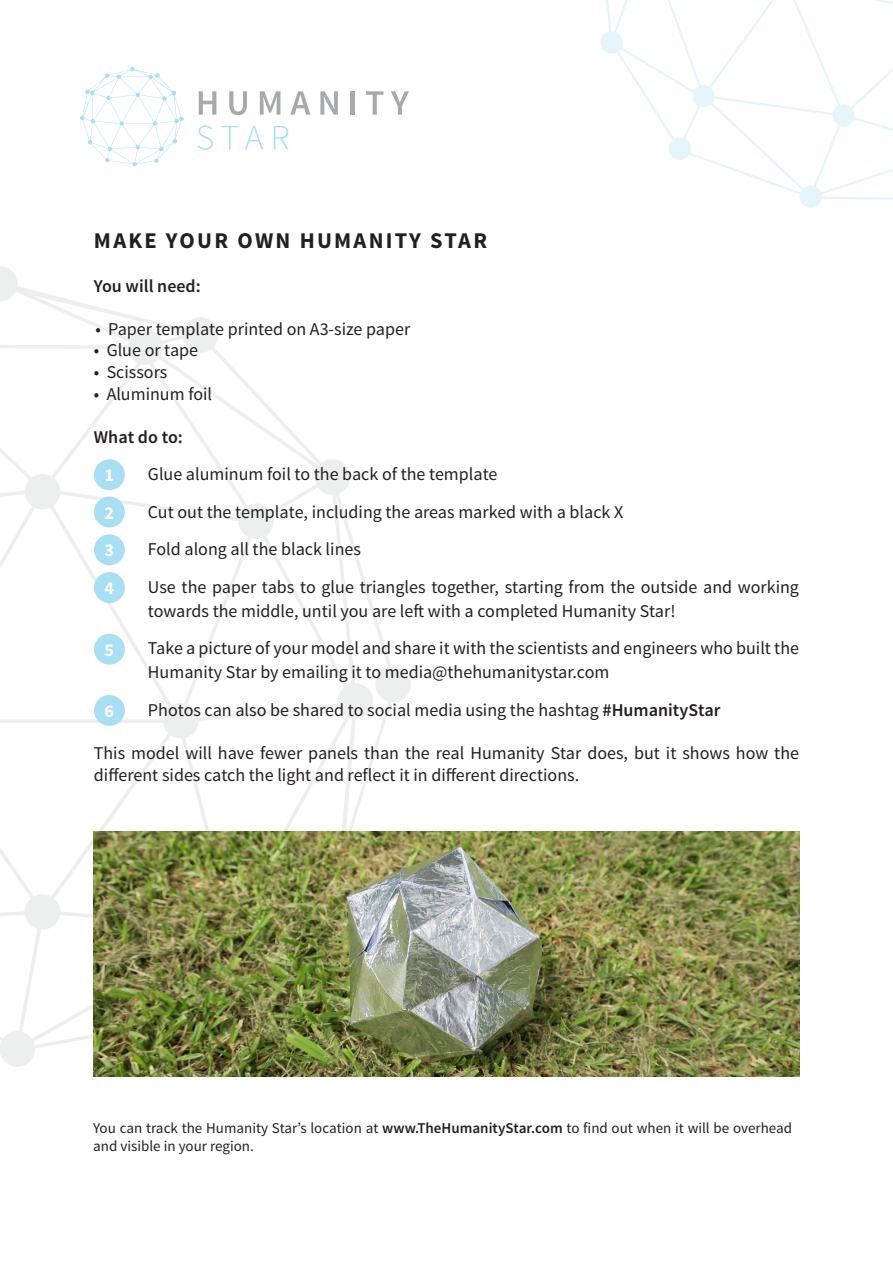
<style>
.page{position:relative;width:893px;height:1263px;background:#fff}
.page>*{position:absolute;margin:0;border:0;box-sizing:border-box;transform-origin:0 0}
.t1{font:700 22.5px "Source Sans Pro";letter-spacing:.1em;color:#231f20}
.t2{font:18px/24px "Source Sans Pro";color:#231f20}
.t3{font:600 18px "Source Sans Pro";color:#231f20}
.t4{font:700 18px "Source Sans Pro";color:#fff}
.t5{font:15px/18px "Source Sans Pro";color:#231f20}
.s1{font-weight:600}
</style>
<div class="page">
<svg style="left:0;top:266px;width:411px;height:801px"></svg>
<svg style="left:600px;top:0;width:293px;height:208px"></svg>
<svg style="left:199px;top:91px;width:17px;height:24px"></svg>
<svg style="left:229px;top:91px;width:18px;height:24px"></svg>
<svg style="left:260px;top:91px;width:20px;height:24px"></svg>
<svg style="left:290px;top:91px;width:20px;height:24px"></svg>
<svg style="left:320px;top:91px;width:18px;height:24px"></svg>
<hr style="left:351px;top:91px;width:4px;height:24px;background:#a8a9ad">
<svg style="left:366px;top:91px;width:17px;height:24px"></svg>
<svg style="left:391px;top:91px;width:18px;height:24px"></svg>
<svg style="left:197px;top:125px;width:16px;height:25px"></svg>
<svg style="left:221px;top:126px;width:17px;height:23px"></svg>
<svg style="left:245px;top:126px;width:18px;height:23px"></svg>
<svg style="left:274px;top:126px;width:15px;height:23px"></svg>
<svg style="left:80px;top:67px;width:104px;height:99px"></svg>
<div style="left:94px;top:459px;width:31px;height:31px;background:#a9dff2;border-radius:50%"></div>
<div style="left:94px;top:572px;width:31px;height:31px;background:#a9dff2;border-radius:50%"></div>
<div style="left:94px;top:496px;width:31px;height:31px;background:#a9dff2;border-radius:50%"></div>
<div style="left:94px;top:634px;width:31px;height:31px;background:#a9dff2;border-radius:50%"></div>
<div style="left:94px;top:534px;width:31px;height:31px;background:#a9dff2;border-radius:50%"></div>
<div style="left:94px;top:695px;width:31px;height:31px;background:#a9dff2;border-radius:50%"></div>
<img style="left:94px;top:832px;width:705px;height:244px">
<p class="t1" style="left:94px;top:226px;width:395px">MAKE YOUR OWN HUMANITY STAR</p>
<p class="t3" style="left:94px;top:274px;width:108px">You will need:</p>
<p class="t2" style="left:95px;top:317px;width:316px">• Paper template printed on A3-size paper</p>
<p class="t2" style="left:94px;top:339px;width:106px">• Glue or tape</p>
<p class="t2" style="left:94px;top:360px;width:75px">• Scissors</p>
<p class="t2" style="left:94px;top:382px;width:120px">• Aluminum foil</p>
<p class="t3" style="left:94px;top:425px;width:90px">What do to:</p>
<p class="t2" style="left:148px;top:463px;width:351px">Glue aluminum foil to the back of the template</p>
<p class="t2" style="left:148px;top:500px;width:477px">Cut out the template, including the areas marked with a black X</p>
<p class="t2" style="left:148px;top:538px;width:214px">Fold along all the black lines</p>
<p class="t2" style="left:148px;top:575px;width:652px">Use the paper tabs to glue triangles together, starting from the outside and working towards the middle, until you are left with a completed Humanity Star!</p>
<p class="t2" style="left:148px;top:637px;width:653px">Take a picture of your model and share it with the scientists and engineers who built the<br>Humanity Star by emailing it to media@thehumanitystar.com</p>
<p class="t2" style="left:148px;top:698px;width:574px">Photos can also be shared to social media using the hashtag <span class="s1">#HumanityStar</span></p>
<p class="t2" style="left:94px;top:743px;width:707px;line-height:21.6px">This model will have fewer panels than the real Humanity Star does, but it shows how the different sides catch the light and reflect it in different directions.</p>
<p class="t4" style="left:105px;top:464px;width:11px">1</p>
<p class="t4" style="left:105px;top:501px;width:11px">2</p>
<p class="t4" style="left:105px;top:539px;width:11px">3</p>
<p class="t4" style="left:105px;top:577px;width:11px">4</p>
<p class="t4" style="left:105px;top:638px;width:11px">5</p>
<p class="t4" style="left:105px;top:699px;width:11px">6</p>
<p class="t5" style="left:93px;top:1119px;width:700px">You can track the Humanity Star’s location at <span class="s1">www.TheHumanityStar.com</span> to find out when it will be overhead and visible in your region.</p>
</div>
